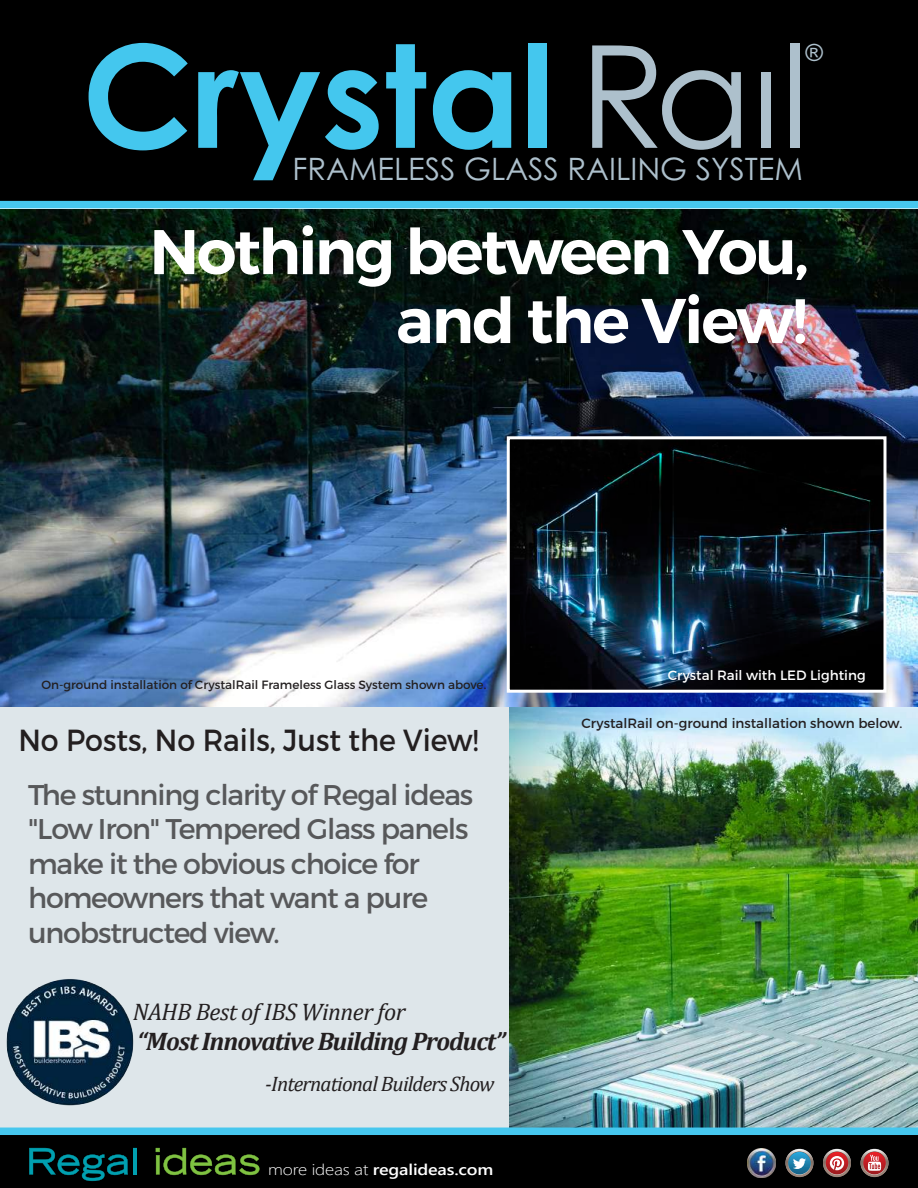
<style>
.page{position:relative;width:918px;height:1188px;background:#fff}
.page>*{position:absolute;margin:0;border:0;box-sizing:border-box;transform-origin:0 0}
.t1{font:600 63px/68.8px "Montserrat";letter-spacing:-.04em;color:#fff;text-align:right}
.t2{font:30.9px "Century Gothic";color:#adc0cc}
.t3{font:30.45px "Montserrat";color:#231f20;scale:.93 1}
.t4{font:28.5px/34.5px "Montserrat";letter-spacing:-.04em;color:#57585a}
.t5{font:italic 700 25.5px "Cambria";letter-spacing:-.04em;color:#231f20}
.t6{font:italic 24px "Cambria";letter-spacing:-.02em;color:#231f20}
.t7{font:23.85px "Arial";color:#adc0cc}
.t8{font:italic 21px "Cambria";letter-spacing:-.04em;color:#231f20}
.t9{font:600 15.45px "Segoe UI";letter-spacing:-.01em;color:#fff;scale:1.16 1}
.t10{font:13.5px "Montserrat";color:#231f20}
.t11{font:13.5px "Montserrat";color:#fff}
.t12{font:12px "Montserrat";color:#231f20}
.s1{font-weight:300}
</style>
<div class="page">
<div style="left:0;top:702px;width:512px;height:432px;background:#dee6ea"></div>
<img style="left:510px;top:706px;width:408px;height:422px">
<div style="left:0;top:0;width:918px;height:203px;background:#000"></div>
<div style="left:0;top:1134px;width:918px;height:54px;background:#000"></div>
<svg style="left:89px;top:43px;width:99px;height:107px"></svg>
<svg style="left:198px;top:70px;width:181px;height:110px"></svg>
<svg style="left:386px;top:44px;width:40px;height:104px"></svg>
<svg style="left:433px;top:70px;width:78px;height:80px"></svg>
<div style="left:528px;top:43px;width:19px;height:105px;background:#44c7ee"></div>
<svg style="left:592px;top:45px;width:149px;height:105px"></svg>
<div style="left:761px;top:72px;width:10px;height:76px;background:#adc0cc"></div>
<div style="left:790px;top:43px;width:10px;height:105px;background:#adc0cc"></div>
<div style="left:0;top:1128px;width:918px;height:7px;background:#46c7ee"></div>
<div style="left:0;top:201px;width:918px;height:7px;background:#46c7ee"></div>
<img style="left:0;top:210px;width:918px;height:496px">
<img style="left:748px;top:1149px;width:28px;height:28px">
<svg style="left:785px;top:1149px;width:28px;height:28px"></svg>
<svg style="left:788px;top:1152px;width:23px;height:23px"></svg>
<svg style="left:788px;top:1152px;width:23px;height:22px"></svg>
<svg style="left:793px;top:1158px;width:13px;height:11px"></svg>
<svg style="left:823px;top:1149px;width:28px;height:28px"></svg>
<svg style="left:825px;top:1152px;width:24px;height:23px"></svg>
<svg style="left:826px;top:1152px;width:22px;height:22px"></svg>
<svg style="left:830px;top:1156px;width:14px;height:14px"></svg>
<svg style="left:861px;top:1149px;width:28px;height:28px"></svg>
<svg style="left:863px;top:1152px;width:23px;height:23px"></svg>
<svg style="left:863px;top:1152px;width:23px;height:22px"></svg>
<svg style="left:868px;top:1155px;width:13px;height:16px"></svg>
<svg style="left:29px;top:1148px;width:108px;height:33px"></svg>
<svg style="left:156px;top:1148px;width:103px;height:27px"></svg>
<img style="left:511px;top:440px;width:371px;height:249px">
<div style="left:507px;top:436px;width:379px;height:257px;border:3px solid #fff"></div>
<img style="left:6px;top:979px;width:128px;height:127px">
<p class="t7" style="left:805px;top:36px;width:19px">®</p>
<p class="t2" style="left:293px;top:148px;width:512px">FRAMELESS GLASS RAILING SYSTEM</p>
<h1 class="t1" style="left:150px;top:218px;width:661px">Nothing between You, and the View!</h1>
<p class="t12" style="left:41px;top:677px;width:446px">On-ground installation of CrystalRail Frameless Glass System shown above.</p>
<p class="t3" style="left:18px;top:721px;width:496px">No Posts, No Rails, Just the View!</p>
<p class="t4" style="left:28px;top:777px;width:447px">The stunning clarity of Regal ideas "Low Iron" Tempered Glass panels make it the obvious choice for homeowners that want a pure unobstructed view.</p>
<p class="t6" style="left:133px;top:994px;width:274px">NAHB Best of IBS Winner for</p>
<p class="t5" style="left:137px;top:1023px;width:370px">“Most Innovative Building Product”</p>
<p class="t8" style="left:265px;top:1069px;width:231px">-International Builders Show</p>
<p class="t9" style="left:268px;top:1157px;width:196px"><span class="s1">more ideas at</span> regalideas.com</p>
<p class="t11" style="left:668px;top:667px;width:199px">Crystal Rail with LED Lighting</p>
<p class="t10" style="left:582px;top:715px;width:322px">CrystalRail on-ground installation shown below.</p>
</div>
